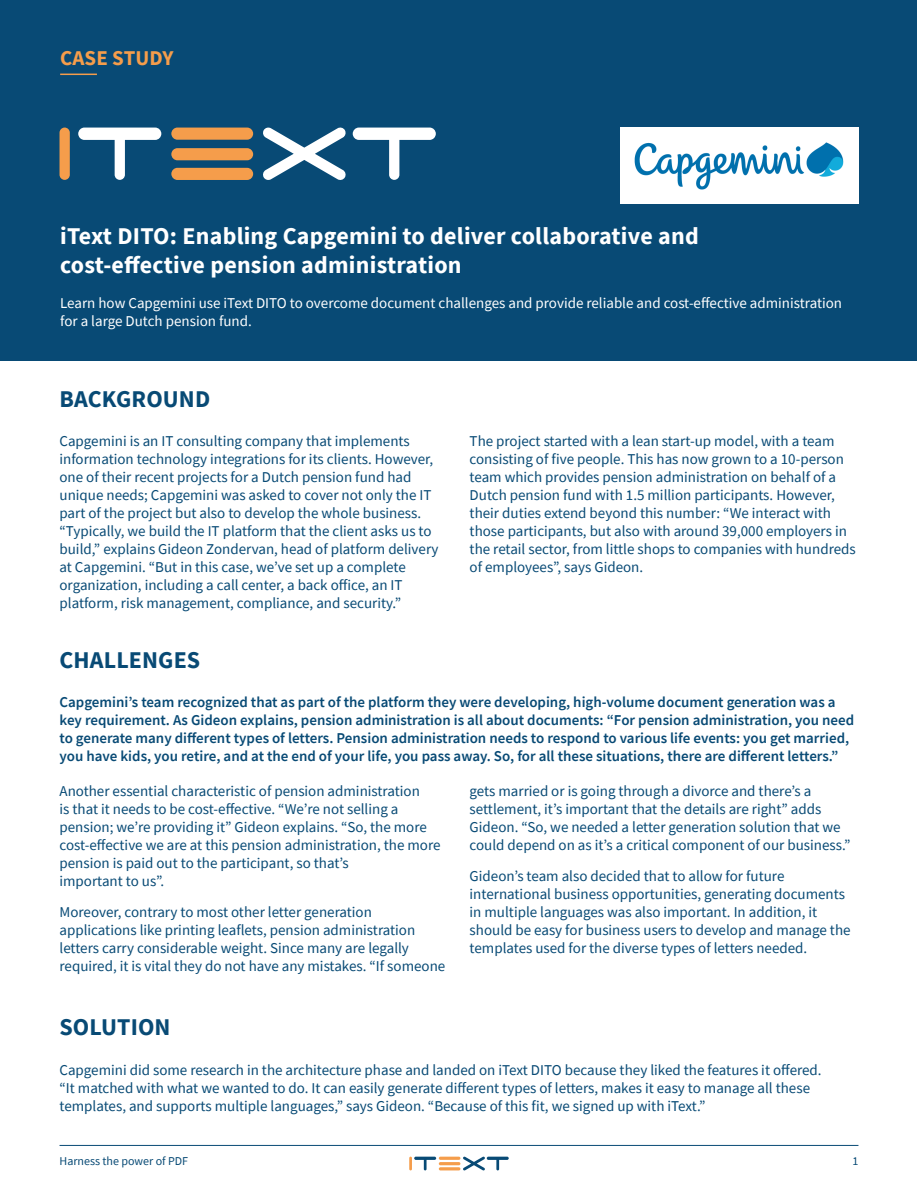
<style>
.page{position:relative;width:918px;height:1188px;background:#fff}
.page>*{position:absolute;margin:0;border:0;box-sizing:border-box;transform-origin:0 0}
.t1{font:700 24px/28.8px "Source Sans Pro";letter-spacing:.01em;color:#fff}
.t2{font:700 24px "Source Sans Pro";letter-spacing:.005em;color:#084a75}
.t3{font:700 21px "Source Sans Pro";letter-spacing:.005em;color:#f59d4b}
.t4{font:15px/18px "Source Sans Pro";color:#084a75}
.t5{font:600 15px/18px "Source Sans Pro";color:#084a75}
.t6{font:15px/18px "Source Sans Pro";color:#fff}
.t7{font:12px "Source Sans Pro";color:#084a75}
</style>
<div class="page">
<hr style="left:60px;top:1145px;width:798px;height:1px;background:#084a75">
<svg style="left:409px;top:1157px;width:27px;height:13px"></svg>
<hr style="left:439px;top:1157px;width:21px;height:3px;background:#f59d4b;border-radius:2px">
<hr style="left:439px;top:1162px;width:21px;height:3px;background:#f59d4b;border-radius:2px">
<hr style="left:439px;top:1167px;width:21px;height:3px;background:#f59d4b;border-radius:2px">
<svg style="left:463px;top:1156px;width:46px;height:15px"></svg>
<div style="left:1px;top:0;width:916px;height:360px;background:#084a75"></div>
<hr style="left:60px;top:74px;width:37px;height:1px;background:#f59d4b">
<div style="left:60px;top:128px;width:10px;height:52px;background:#f59d4b;border-radius:5px"></div>
<svg style="left:78px;top:128px;width:83px;height:52px"></svg>
<svg style="left:171px;top:128px;width:82px;height:52px"></svg>
<svg style="left:263px;top:127px;width:83px;height:53px"></svg>
<svg style="left:353px;top:128px;width:83px;height:52px"></svg>
<div style="left:620px;top:128px;width:238px;height:76px;background:#fff"></div>
<img style="left:634px;top:142px;width:210px;height:48px">
<h2 class="t3" style="left:60px;top:44px;width:115px">CASE STUDY</h2>
<h1 class="t1" style="left:60px;top:221px;width:640px">iText DITO: Enabling Capgemini to deliver collaborative and cost-effective pension administration</h1>
<p class="t6" style="left:60px;top:294px;width:783px">Learn how Capgemini use iText DITO to overcome document challenges and provide reliable and cost-effective administration for a large Dutch pension fund.</p>
<h1 class="t2" style="left:60px;top:383px;width:152px">BACKGROUND</h1>
<p class="t4" style="left:60px;top:432px;width:381px">Capgemini is an IT consulting company that implements information technology integrations for its clients. However, one of their recent projects for a Dutch pension fund had unique needs; Capgemini was asked to cover not only the IT part of the project but also to develop the whole business. “Typically, we build the IT platform that the client asks us to build,” explains Gideon Zondervan, head of platform delivery at Capgemini. “But in this case, we’ve set up a complete organization, including a call center, a back office, an IT platform, risk management, compliance, and security.”</p>
<p class="t4" style="left:470px;top:432px;width:388px">The project started with a lean start-up model, with a team consisting of five people. This has now grown to a 10-person team which provides pension administration on behalf of a Dutch pension fund with 1.5 million participants. However, their duties extend beyond this number: “We interact with those participants, but also with around 39,000 employers in the retail sector, from little shops to companies with hundreds of employees”, says Gideon.</p>
<h1 class="t2" style="left:60px;top:644px;width:142px">CHALLENGES</h1>
<p class="t5" style="left:60px;top:693px;width:796px">Capgemini’s team recognized that as part of the platform they were developing, high-volume document generation was a key requirement. As Gideon explains, pension administration is all about documents: “For pension administration, you need to generate many different types of letters. Pension administration needs to respond to various life events: you get married, you have kids, you retire, and at the end of your life, you pass away. So, for all these situations, there are different letters.”</p>
<p class="t4" style="left:60px;top:782px;width:383px">Another essential characteristic of pension administration<br>is that it needs to be cost-effective. “We’re not selling a pension; we’re providing it” Gideon explains. “So, the more cost-effective we are at this pension administration, the more pension is paid out to the participant, so that’s<br>important to us”.</p>
<p class="t4" style="left:60px;top:903px;width:387px">Moreover, contrary to most other letter generation applications like printing leaflets, pension administration letters carry considerable weight. Since many are legally required, it is vital they do not have any mistakes. “If someone</p>
<p class="t4" style="left:470px;top:782px;width:383px">gets married or is going through a divorce and there’s a settlement, it’s important that the details are right” adds Gideon. “So, we needed a letter generation solution that we could depend on as it’s a critical component of our business.”</p>
<p class="t4" style="left:470px;top:867px;width:383px">Gideon’s team also decided that to allow for future international business opportunities, generating documents in multiple languages was also important. In addition, it should be easy for business users to develop and manage the templates used for the diverse types of letters needed.</p>
<h1 class="t2" style="left:60px;top:1011px;width:113px">SOLUTION</h1>
<p class="t4" style="left:60px;top:1060px;width:764px">Capgemini did some research in the architecture phase and landed on iText DITO because they liked the features it offered. “It matched with what we wanted to do. It can easily generate different types of letters, makes it easy to manage all these templates, and supports multiple languages,” says Gideon. “Because of this fit, we signed up with iText.”</p>
<p class="t7" style="left:60px;top:1153px;width:130px">Harness the power of PDF</p>
<p class="t7" style="left:853px;top:1153px;width:7px">1</p>
</div>
